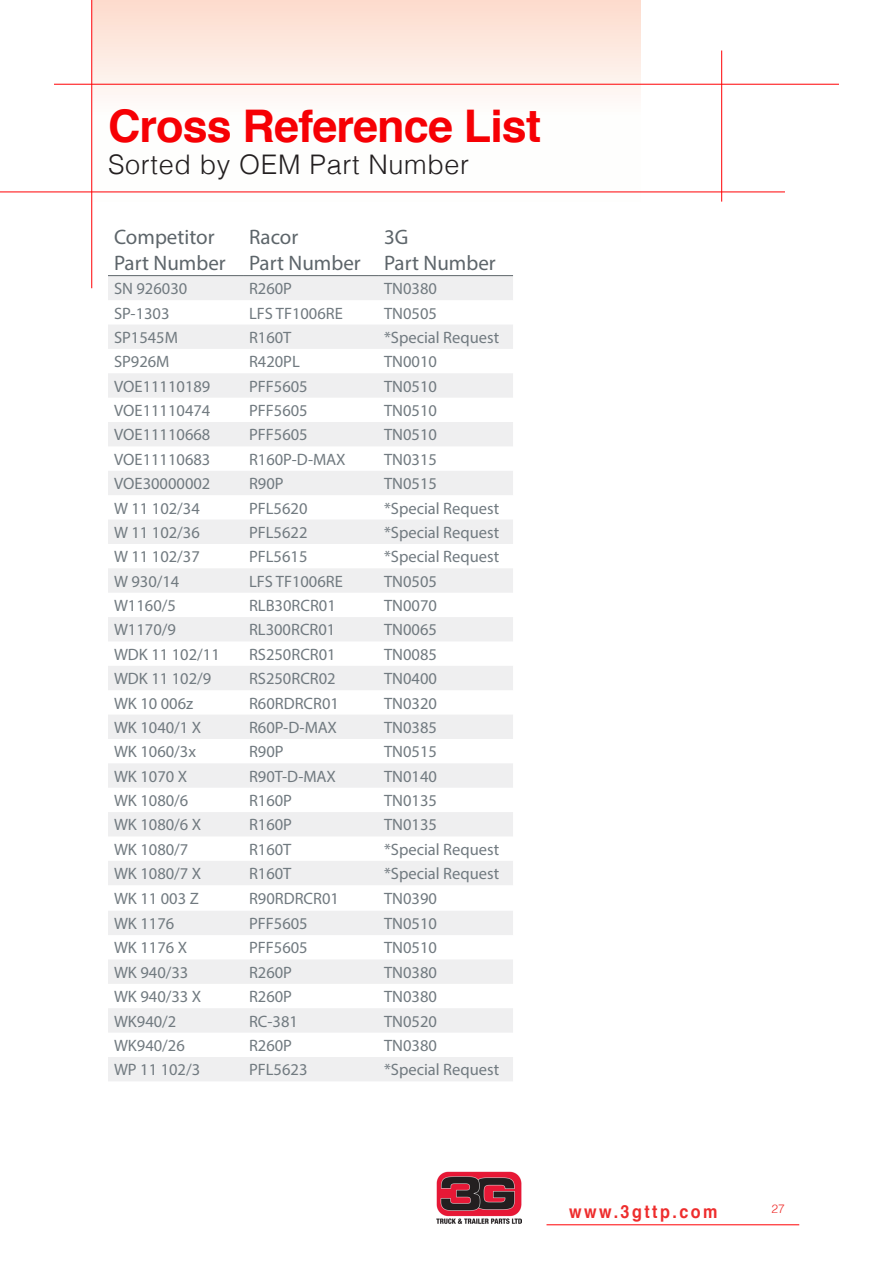
<style>
.page{position:relative;width:893px;height:1263px;background:#fff}
.page>*{position:absolute;margin:0;border:0;box-sizing:border-box;transform-origin:0 0}
.Headline_30_35_parke{font:700 45px "Helvetica";letter-spacing:-.02em;color:#f60004}
.Sub_Head_18_21_Hel_l{font:300 27px "Helvetica";letter-spacing:.025em;color:#231f20}
.t1{font:21px "Myriad Pro";color:#5d656a}
.t2{font:700 18px "Helvetica";letter-spacing:.15em;color:#ee2d2d;scale:.9 1}
.t3{font:16.5px "Myriad Pro";color:#717a80}
.t4{font:300 12px "Helvetica";color:#ee2e2c}
</style>
<div class="page">
<hr style="left:546px;top:1224px;width:253px;height:1px;background:#ff0004">
<img style="left:436px;top:1171px;width:86px;height:53px">
<div style="left:92px;top:0;width:548px;height:202px;background:linear-gradient(to bottom,#fde1d4,#feffff)"></div>
<svg style="left:108px;top:276px;width:405px;height:805px;fill:#f0f0f1"></svg>
<hr style="left:108px;top:275px;width:135px;height:1px;background:#5d656a">
<hr style="left:243px;top:275px;width:135px;height:1px;background:#5d656a">
<hr style="left:378px;top:275px;width:135px;height:1px;background:#5d656a">
<hr style="left:0;top:192px;width:785px;height:1px;background:#ff0004">
<hr style="left:91px;top:0;width:1px;height:288px;background:#ff0004">
<hr style="left:54px;top:84px;width:785px;height:1px;background:#ff0004">
<hr style="left:721px;top:51px;width:1px;height:151px;background:#ff0004">
<p class="Headline_30_35_parke" style="left:108px;top:90px;width:435px">Cross Reference List</p>
<p class="Sub_Head_18_21_Hel_l" style="left:108px;top:142px;width:363px">Sorted by OEM Part Number</p>
<p class="t1" style="left:114px;top:224px;width:102px">Competitor</p>
<p class="t1" style="left:114px;top:250px;width:113px">Part Number</p>
<p class="t1" style="left:249px;top:224px;width:51px">Racor</p>
<p class="t1" style="left:249px;top:250px;width:113px">Part Number</p>
<p class="t1" style="left:384px;top:224px;width:26px">3G</p>
<p class="t1" style="left:384px;top:250px;width:113px">Part Number</p>
<p class="t3" style="left:114px;top:278px;width:75px">SN 926030</p>
<p class="t3" style="left:249px;top:278px;width:45px">R260P</p>
<p class="t3" style="left:384px;top:278px;width:54px">TN0380</p>
<p class="t3" style="left:114px;top:303px;width:57px">SP-1303</p>
<p class="t3" style="left:249px;top:303px;width:95px">LFS TF1006RE</p>
<p class="t3" style="left:384px;top:303px;width:54px">TN0505</p>
<p class="t3" style="left:114px;top:327px;width:66px">SP1545M</p>
<p class="t3" style="left:249px;top:327px;width:44px">R160T</p>
<p class="t3" style="left:384px;top:327px;width:117px">*Special Request</p>
<p class="t3" style="left:114px;top:352px;width:57px">SP926M</p>
<p class="t3" style="left:249px;top:352px;width:52px">R420PL</p>
<p class="t3" style="left:384px;top:352px;width:54px">TN0010</p>
<p class="t3" style="left:114px;top:376px;width:98px">VOE11110189</p>
<p class="t3" style="left:249px;top:376px;width:60px">PFF5605</p>
<p class="t3" style="left:384px;top:376px;width:54px">TN0510</p>
<p class="t3" style="left:114px;top:400px;width:98px">VOE11110474</p>
<p class="t3" style="left:249px;top:400px;width:60px">PFF5605</p>
<p class="t3" style="left:384px;top:400px;width:54px">TN0510</p>
<p class="t3" style="left:114px;top:425px;width:98px">VOE11110668</p>
<p class="t3" style="left:249px;top:425px;width:60px">PFF5605</p>
<p class="t3" style="left:384px;top:425px;width:54px">TN0510</p>
<p class="t3" style="left:114px;top:449px;width:98px">VOE11110683</p>
<p class="t3" style="left:249px;top:449px;width:98px">R160P-D-MAX</p>
<p class="t3" style="left:384px;top:449px;width:54px">TN0315</p>
<p class="t3" style="left:114px;top:473px;width:98px">VOE30000002</p>
<p class="t3" style="left:249px;top:473px;width:36px">R90P</p>
<p class="t3" style="left:384px;top:473px;width:54px">TN0515</p>
<p class="t3" style="left:114px;top:498px;width:87px">W 11 102/34</p>
<p class="t3" style="left:249px;top:498px;width:60px">PFL5620</p>
<p class="t3" style="left:384px;top:498px;width:117px">*Special Request</p>
<p class="t3" style="left:114px;top:522px;width:87px">W 11 102/36</p>
<p class="t3" style="left:249px;top:522px;width:60px">PFL5622</p>
<p class="t3" style="left:384px;top:522px;width:117px">*Special Request</p>
<p class="t3" style="left:114px;top:547px;width:87px">W 11 102/37</p>
<p class="t3" style="left:249px;top:547px;width:60px">PFL5615</p>
<p class="t3" style="left:384px;top:547px;width:117px">*Special Request</p>
<p class="t3" style="left:114px;top:571px;width:67px">W 930/14</p>
<p class="t3" style="left:249px;top:571px;width:95px">LFS TF1006RE</p>
<p class="t3" style="left:384px;top:571px;width:54px">TN0505</p>
<p class="t3" style="left:114px;top:595px;width:63px">W1160/5</p>
<p class="t3" style="left:249px;top:595px;width:88px">RLB30RCR01</p>
<p class="t3" style="left:384px;top:595px;width:54px">TN0070</p>
<p class="t3" style="left:114px;top:620px;width:63px">W1170/9</p>
<p class="t3" style="left:249px;top:620px;width:88px">RL300RCR01</p>
<p class="t3" style="left:384px;top:620px;width:54px">TN0065</p>
<p class="t3" style="left:114px;top:644px;width:107px">WDK 11 102/11</p>
<p class="t3" style="left:249px;top:644px;width:88px">RS250RCR01</p>
<p class="t3" style="left:384px;top:644px;width:54px">TN0085</p>
<p class="t3" style="left:114px;top:668px;width:99px">WDK 11 102/9</p>
<p class="t3" style="left:249px;top:668px;width:88px">RS250RCR02</p>
<p class="t3" style="left:384px;top:668px;width:54px">TN0400</p>
<p class="t3" style="left:114px;top:693px;width:81px">WK 10 006z</p>
<p class="t3" style="left:249px;top:693px;width:91px">R60RDRCR01</p>
<p class="t3" style="left:384px;top:693px;width:54px">TN0320</p>
<p class="t3" style="left:114px;top:717px;width:89px">WK 1040/1 X</p>
<p class="t3" style="left:249px;top:717px;width:90px">R60P-D-MAX</p>
<p class="t3" style="left:384px;top:717px;width:54px">TN0385</p>
<p class="t3" style="left:114px;top:742px;width:84px">WK 1060/3x</p>
<p class="t3" style="left:249px;top:742px;width:36px">R90P</p>
<p class="t3" style="left:384px;top:742px;width:54px">TN0515</p>
<p class="t3" style="left:114px;top:766px;width:75px">WK 1070 X</p>
<p class="t3" style="left:249px;top:766px;width:88px">R90T-D-MAX</p>
<p class="t3" style="left:384px;top:766px;width:54px">TN0140</p>
<p class="t3" style="left:114px;top:790px;width:76px">WK 1080/6</p>
<p class="t3" style="left:249px;top:790px;width:45px">R160P</p>
<p class="t3" style="left:384px;top:790px;width:54px">TN0135</p>
<p class="t3" style="left:114px;top:815px;width:89px">WK 1080/6 X</p>
<p class="t3" style="left:249px;top:815px;width:45px">R160P</p>
<p class="t3" style="left:384px;top:815px;width:54px">TN0135</p>
<p class="t3" style="left:114px;top:839px;width:76px">WK 1080/7</p>
<p class="t3" style="left:249px;top:839px;width:44px">R160T</p>
<p class="t3" style="left:384px;top:839px;width:117px">*Special Request</p>
<p class="t3" style="left:114px;top:863px;width:89px">WK 1080/7 X</p>
<p class="t3" style="left:249px;top:863px;width:44px">R160T</p>
<p class="t3" style="left:384px;top:863px;width:117px">*Special Request</p>
<p class="t3" style="left:114px;top:888px;width:86px">WK 11 003 Z</p>
<p class="t3" style="left:249px;top:888px;width:91px">R90RDRCR01</p>
<p class="t3" style="left:384px;top:888px;width:54px">TN0390</p>
<p class="t3" style="left:114px;top:913px;width:62px">WK 1176</p>
<p class="t3" style="left:249px;top:913px;width:60px">PFF5605</p>
<p class="t3" style="left:384px;top:913px;width:54px">TN0510</p>
<p class="t3" style="left:114px;top:938px;width:75px">WK 1176 X</p>
<p class="t3" style="left:249px;top:938px;width:60px">PFF5605</p>
<p class="t3" style="left:384px;top:938px;width:54px">TN0510</p>
<p class="t3" style="left:114px;top:962px;width:76px">WK 940/33</p>
<p class="t3" style="left:249px;top:962px;width:45px">R260P</p>
<p class="t3" style="left:384px;top:962px;width:54px">TN0380</p>
<p class="t3" style="left:114px;top:986px;width:89px">WK 940/33 X</p>
<p class="t3" style="left:249px;top:986px;width:45px">R260P</p>
<p class="t3" style="left:384px;top:986px;width:54px">TN0380</p>
<p class="t3" style="left:114px;top:1011px;width:64px">WK940/2</p>
<p class="t3" style="left:249px;top:1011px;width:50px">RC-381</p>
<p class="t3" style="left:384px;top:1011px;width:54px">TN0520</p>
<p class="t3" style="left:114px;top:1035px;width:72px">WK940/26</p>
<p class="t3" style="left:249px;top:1035px;width:45px">R260P</p>
<p class="t3" style="left:384px;top:1035px;width:54px">TN0380</p>
<p class="t3" style="left:114px;top:1060px;width:88px">WP 11 102/3</p>
<p class="t3" style="left:249px;top:1060px;width:60px">PFL5623</p>
<p class="t3" style="left:384px;top:1060px;width:117px">*Special Request</p>
<p class="t2" style="left:569px;top:1197px;width:166px">www.3gttp.com</p>
<p class="t4" style="left:772px;top:1198px;width:15px">27</p>
</div>
